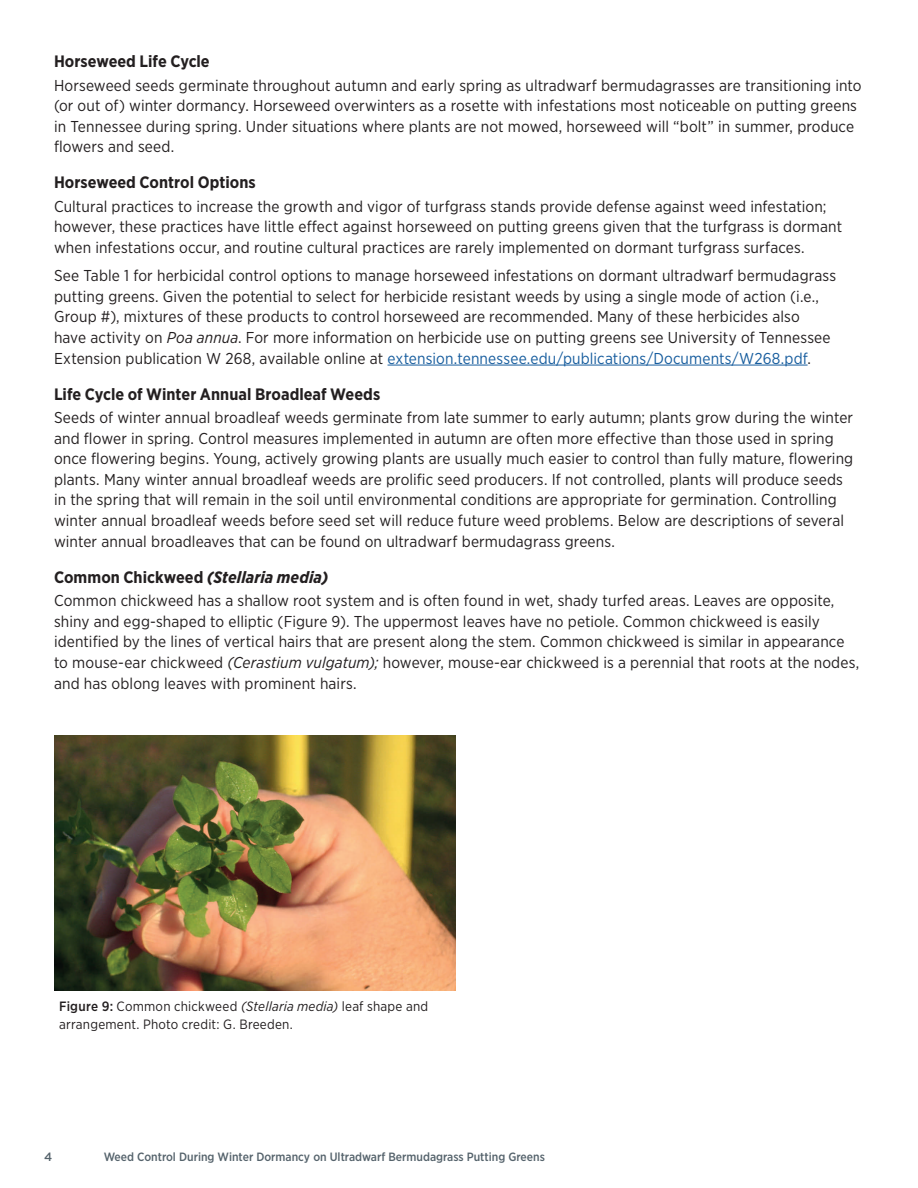
<style>
.page{position:relative;width:918px;height:1188px;background:#fff}
.page>*{position:absolute;margin:0;border:0;box-sizing:border-box;transform-origin:0 0}
.Subheads{font:700 16.5px "Gotham Narrow";color:#231f20}
.Subheads-2{font:italic 700 16.5px "Gotham Narrow";color:#231f20}
.Body_Text{font:15.75px/20.7px "Gotham Narrow";letter-spacing:.01em;color:#231f20}
.Body_Text-2{font:13.5px/18px "Gotham Narrow";letter-spacing:.015em;color:#231f20}
.t1{font:500 12px "Gotham Narrow";color:#55636c}
.t2{font:500 12px "Gotham";color:#55636c}
.s1{font-style:italic}
.s2{color:#175d9e}
.s3{font-style:normal}
.s4{font-weight:500}
</style>
<div class="page">
<hr style="left:388px;top:365px;width:420px;height:1px;background:#175d9e">
<img style="left:54px;top:735px;width:401px;height:255px">
<p class="Subheads" style="left:54px;top:51px;width:157px">Horseweed Life Cycle</p>
<p class="Body_Text" style="left:54px;top:74px;width:809px">Horseweed seeds germinate throughout autumn and early spring as ultradwarf bermudagrasses are transitioning into (or out of) winter dormancy. Horseweed overwinters as a rosette with infestations most noticeable on putting greens in Tennessee during spring. Under situations where plants are not mowed, horseweed will “bolt” in summer, produce flowers and seed.</p>
<p class="Subheads" style="left:54px;top:172px;width:203px">Horseweed Control Options</p>
<p class="Body_Text" style="left:54px;top:196px;width:790px">Cultural practices to increase the growth and vigor of turfgrass stands provide defense against weed infestation; however, these practices have little effect against horseweed on putting greens given that the turfgrass is dormant when infestations occur, and routine cultural practices are rarely implemented on dormant turfgrass surfaces.</p>
<p class="Body_Text" style="left:54px;top:265px;width:784px">See Table 1 for herbicidal control options to manage horseweed infestations on dormant ultradwarf bermudagrass putting greens. Given the potential to select for herbicide resistant weeds by using a single mode of action (i.e., Group #), mixtures of these products to control horseweed are recommended. Many of these herbicides also<br>have activity on <span class="s1">Poa annua</span>. For more information on herbicide use on putting greens see University of Tennessee Extension publication W 268, available online at <span class="s2">extension.tennessee.edu/publications/Documents/W268.pdf</span>.</p>
<p class="Subheads" style="left:54px;top:383px;width:328px">Life Cycle of Winter Annual Broadleaf Weeds</p>
<p class="Body_Text" style="left:54px;top:407px;width:801px">Seeds of winter annual broadleaf weeds germinate from late summer to early autumn; plants grow during the winter and flower in spring. Control measures implemented in autumn are often more effective than those used in spring once flowering begins. Young, actively growing plants are usually much easier to control than fully mature, flowering plants. Many winter annual broadleaf weeds are prolific seed producers. If not controlled, plants will produce seeds in the spring that will remain in the soil until environmental conditions are appropriate for germination. Controlling winter annual broadleaf weeds before seed set will reduce future weed problems. Below are descriptions of several winter annual broadleaves that can be found on ultradwarf bermudagrass greens.</p>
<p class="Subheads-2" style="left:54px;top:566px;width:276px"><span class="s3">Common Chickweed</span> (Stellaria media)</p>
<p class="Body_Text" style="left:54px;top:590px;width:807px">Common chickweed has a shallow root system and is often found in wet, shady turfed areas. Leaves are opposite, shiny and egg-shaped to elliptic (Figure 9). The uppermost leaves have no petiole. Common chickweed is easily identified by the lines of vertical hairs that are present along the stem. Common chickweed is similar in appearance to mouse-ear chickweed <span class="s1">(Cerastium vulgatum);</span> however, mouse-ear chickweed is a perennial that roots at the nodes, and has oblong leaves with prominent hairs.</p>
<p class="Body_Text-2" style="left:59px;top:997px;width:371px"><span class="s4">Figure 9:</span> Common chickweed <span class="s1">(Stellaria media)</span> leaf shape and arrangement. Photo credit: G. Breeden.</p>
<p class="t2" style="left:44px;top:1149px;width:10px">4</p>
<p class="t1" style="left:104px;top:1149px;width:443px">Weed Control During Winter Dormancy on Ultradwarf Bermudagrass Putting Greens</p>
</div>
